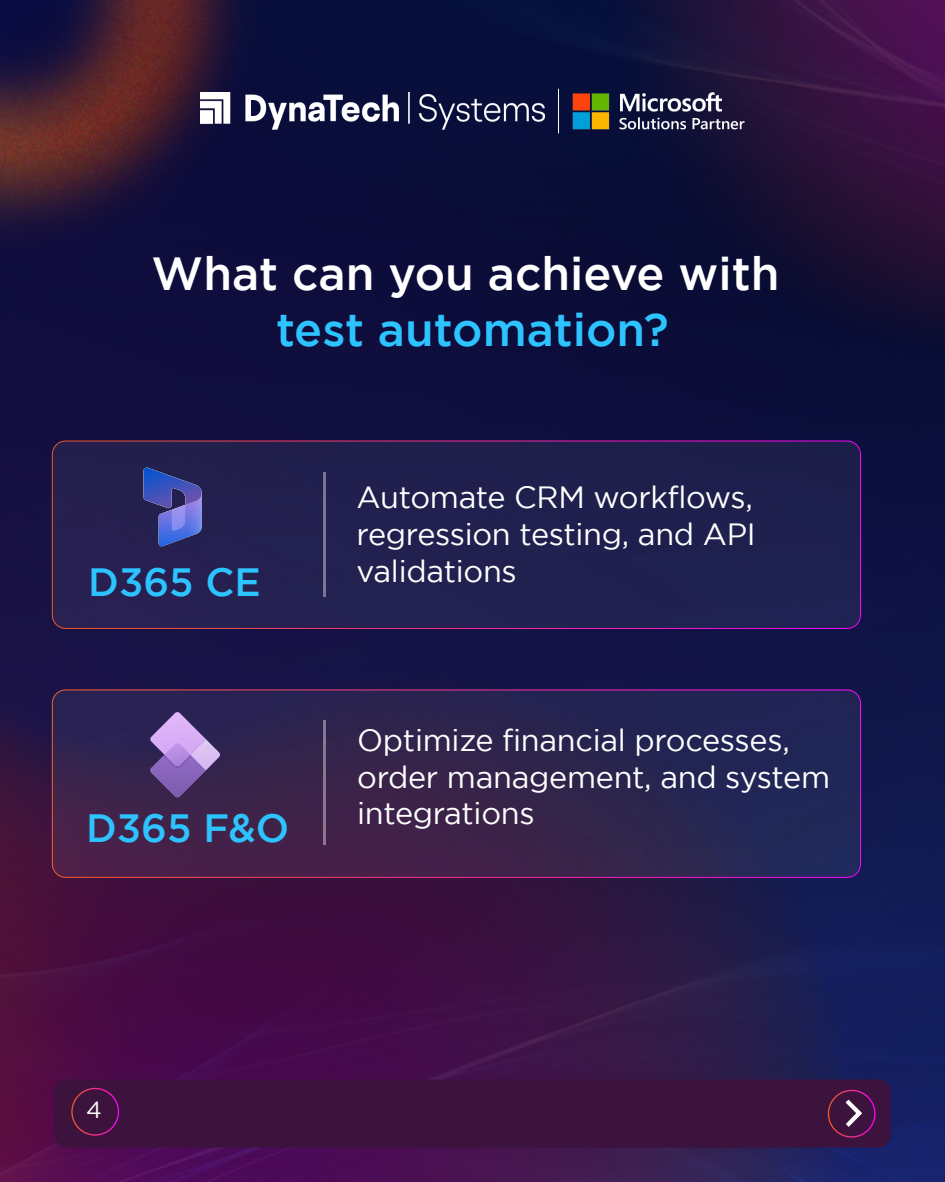
<style>
.page{position:relative;width:945px;height:1182px;background:#fff}
.page>*{position:absolute;margin:0;border:0;box-sizing:border-box;transform-origin:0 0}
.t1{font:500 46.38px "Gotham";color:#fff}
.t2{font:500 46.38px "Gotham";color:#2cc3ff}
.t3{font:500 39.38px "Gotham";color:#2cc3ff}
.t4{font:30.62px/36.8px "Gotham";letter-spacing:-.01em;color:#fff;text-align:justify}
.t5{font:23.36px "Gotham";color:#fff}
</style>
<div class="page">
<img style="left:0;top:0;width:945px;height:1181px">
<div style="left:54px;top:1079px;width:837px;height:68px;background:#3b133d;border-radius:12px"></div>
<div style="left:71px;top:1087px;width:48px;height:48px;border:1px solid #fff;border-radius:50%"></div>
<div style="left:828px;top:1089px;width:48px;height:48px;border:1px solid #fff;border-radius:50%"></div>
<svg style="left:846px;top:1099px;width:16px;height:27px"></svg>
<div style="left:52px;top:441px;width:808px;height:187px;background:#21204e;border-radius:13px"></div>
<div style="left:52px;top:440px;width:809px;height:189px;border:1px solid #fff;border-radius:13px"></div>
<svg style="left:52px;top:689px;width:808px;height:188px;background:#32234e"></svg>
<img style="left:572px;top:88px;width:172px;height:46px">
<img style="left:201px;top:93px;width:344px;height:36px">
<hr style="left:558px;top:89px;width:1px;height:44px;background:#fff">
<hr style="left:323px;top:720px;width:3px;height:124px;background:#fff">
<hr style="left:323px;top:473px;width:3px;height:123px;background:#fff">
<svg style="left:144px;top:467px;width:58px;height:80px"></svg>
<svg style="left:150px;top:712px;width:70px;height:85px;background:#7d61a0"></svg>
<h1 class="t1" style="left:152px;top:247px;width:629px">What can you achieve with</h1>
<h1 class="t2" style="left:276px;top:303px;width:394px">test automation?</h1>
<p class="t3" style="left:88px;top:560px;width:174px">D365 CE</p>
<p class="t3" style="left:86px;top:805px;width:205px">D365 F&amp;O</p>
<p class="t4" style="left:357px;top:478px;width:401px">Automate CRM workflows, regression testing, and API validations</p>
<p class="t4" style="left:357px;top:721px;width:474px;text-align:left">Optimize financial processes, order management, and system integrations</p>
<p class="t5" style="left:86px;top:1096px;width:17px">4</p>
</div>
